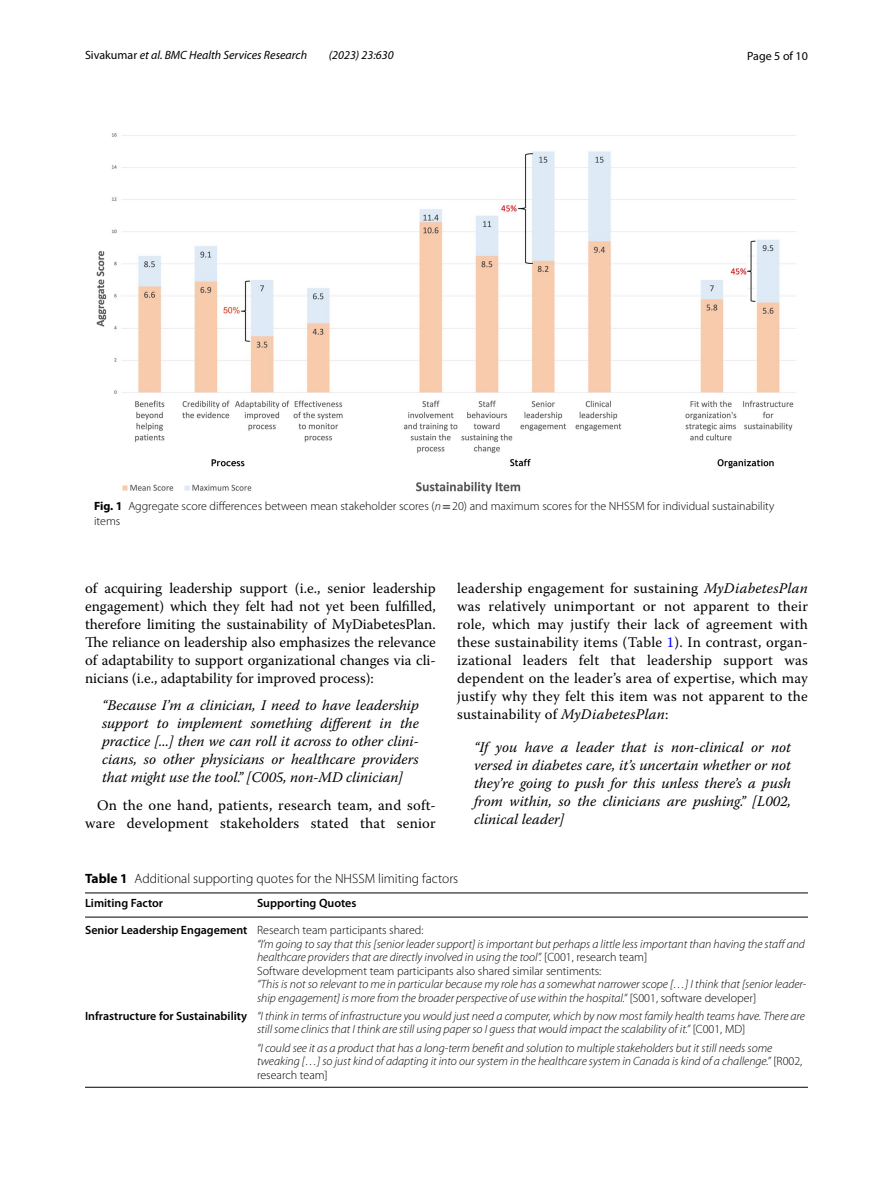
<style>
.page{position:relative;width:893px;height:1187px;background:#fff}
.page>*{position:absolute;margin:0;border:0;box-sizing:border-box;transform-origin:0 0}
.t1{font:14.7px/18px "Warnock Pro";letter-spacing:.015em;color:#000;text-align:justify}
.t2{font:italic 14.7px/18px "Warnock Pro";color:#000;text-align:justify}
.t3{font:300 13.5px "Myriad Pro";color:#000}
.t4{font:italic 300 12px/13.5px "Myriad Pro";color:#000}
.t5{font:300 12px/15px "Myriad Pro";color:#000}
.t6{font:italic 12px "Myriad Pro";color:#000}
.t7{font:600 12px "Myriad Pro";color:#000}
.t8{font:12px "Myriad Pro";color:#000}
.s1{font-style:normal}
.s2{font-weight:700}
.s3{font-style:italic}
.s4{font-family:"STIX";font-weight:400}
.s5{color:#00f}
.s6{font-weight:600;font-style:normal}
</style>
<div class="page">
<img style="left:96px;top:133px;width:700px;height:361px">
<hr style="left:85px;top:892px;width:172px;height:1px;background:#000">
<hr style="left:85px;top:916px;width:172px;height:1px;background:#000">
<hr style="left:257px;top:892px;width:551px;height:1px;background:#000">
<hr style="left:257px;top:916px;width:551px;height:1px;background:#000">
<hr style="left:85px;top:1086px;width:172px;height:1px;background:#000">
<hr style="left:257px;top:1086px;width:551px;height:1px;background:#000">
<p class="t6" style="left:85px;top:48px;width:224px"><span class="s1">Sivakumar</span> et al. BMC Health Services Research</p>
<p class="t6" style="left:329px;top:48px;width:66px">(2023) 23:630</p>
<p class="t8" style="left:747px;top:48px;width:62px">Page 5 of 10</p>
<p class="t5" style="left:94px;top:498px;width:682px"><span class="s2">Fig. 1</span> Aggregate score differences between mean stakeholder scores (<span class="s3">n</span><span class="s4">=</span>20) and maximum scores for the NHSSM for individual sustainability items</p>
<p class="t1" style="left:85px;top:578px;width:352px">of acquiring leadership support (i.e., senior leadership engagement) which they felt had not yet been fulfilled, therefore limiting the sustainability of MyDiabetesPlan.<br>The reliance on leadership also emphasizes the relevance of adaptability to support organizational changes via cli&shy;nicians (i.e., adaptability for improved process):</p>
<p class="t2" style="left:102px;top:696px;width:318px">“Because I’m a clinician, I need to have leadership support to implement something different in the practice [...] then we can roll it across to other clini&shy;cians, so other physicians or healthcare providers that might use the tool.” [C005, non-MD clinician]</p>
<p class="t1" style="left:85px;top:795px;width:352px;text-align:right">On the one hand, patients, research team, and soft&shy;ware development stakeholders stated that senior</p>
<p class="t1" style="left:457px;top:578px;width:352px">leadership engagement for sustaining <span class="s3">MyDiabetesPlan </span>was relatively unimportant or not apparent to their role, which may justify their lack of agreement with these sustainability items (Table <span class="s5">1</span>). In contrast, organ&shy;izational leaders felt that leadership support was dependent on the leader’s area of expertise, which may justify why they felt this item was not apparent to the sustainability of <span class="s3">MyDiabetesPlan</span>:</p>
<p class="t2" style="left:474px;top:737px;width:318px">“If you have a leader that is non-clinical or not versed in diabetes care, it’s uncertain whether or not they’re going to push for this unless there’s a push from within, so the clinicians are pushing.” [L002, clinical leader]</p>
<p class="t3" style="left:85px;top:871px;width:375px"><span class="s2">Table 1</span> Additional supporting quotes for the NHSSM limiting factors</p>
<p class="t7" style="left:85px;top:895px;width:80px">Limiting Factor</p>
<p class="t7" style="left:257px;top:895px;width:101px">Supporting Quotes</p>
<p class="t4" style="left:257px;top:923px;width:549px;text-indent:-172px"><span class="s6">Senior Leadership Engagement</span> <span class="s1">Research team participants shared:<br></span>“I’m going to say that this [senior leader support] is important but perhaps a little less important than having the staff and healthcare providers that are directly involved in using the tool”. <span class="s1">[C001, research team]<br>Software development team participants also shared similar sentiments:</span></p>
<p class="t4" style="left:257px;top:977px;width:551px">“This is not so relevant to me in particular because my role has a somewhat narrower scope […] I think that [senior leader&shy;ship engagement] is more from the broader perspective of use within the hospital.” <span class="s1">[S001, software developer]</span></p>
<p class="t4" style="left:257px;top:1009px;width:549px;text-indent:-172px"><span class="s6">Infrastructure for Sustainability</span> “I think in terms of infrastructure you would just need a computer, which by now most family health teams have. There are still some clinics that I think are still using paper so I guess that would impact the scalability of it.” <span class="s1">[C001, MD]</span></p>
<p class="t4" style="left:257px;top:1041px;width:547px">“I could see it as a product that has a long-term benefit and solution to multiple stakeholders but it still needs some tweaking […] so just kind of adapting it into our system in the healthcare system in Canada is kind of a challenge.” <span class="s1">[R002, research team]</span></p>
</div>
